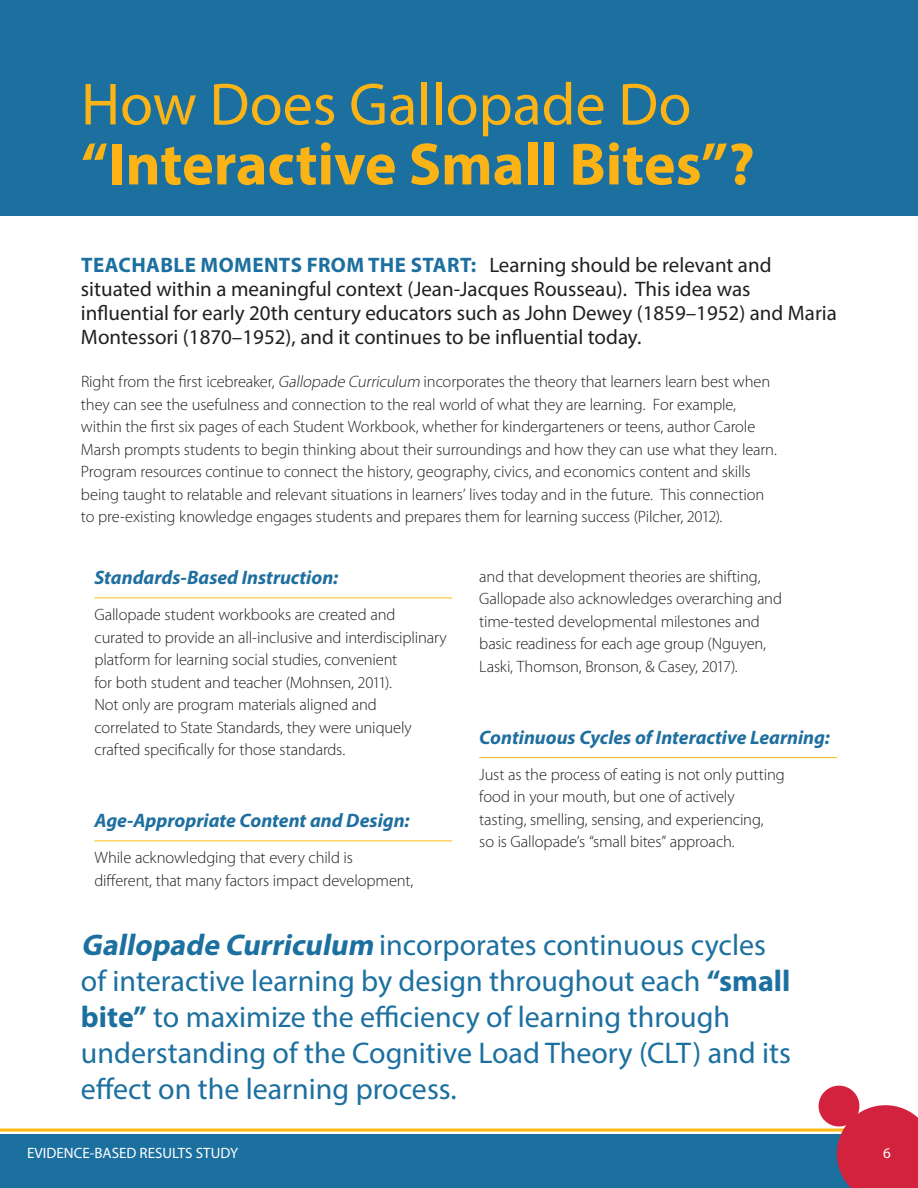
<style>
.page{position:relative;width:918px;height:1188px;background:#fff}
.page>*{position:absolute;margin:0;border:0;box-sizing:border-box;transform-origin:0 0}
.t1{font:700 60px "Myriad Pro";color:#fcb315}
.t2{font:60px "Myriad Pro";color:#fcb315}
.t3{font:30px/36px "Myriad Pro";color:#1c70a0}
.t4{font:21px/24px "Myriad Pro";color:#231f20}
.t5{font:italic 700 19.5px "Myriad Pro";color:#1e6f9f}
.t6{font:300 16.5px/22.5px "Myriad Pro";letter-spacing:-.01em;color:#231f20}
.t7{font:15px "Myriad Pro";color:#fff}
.s1{font-weight:700;color:#1c70a0}
.s2{font-style:italic}
.s3{font-weight:700;font-style:italic}
.s4{font-weight:700}
</style>
<div class="page">
<div style="left:0;top:0;width:918px;height:216px;background:#1b70a0"></div>
<hr style="left:94px;top:598px;width:358px;height:1px;background:#fdb913">
<hr style="left:94px;top:841px;width:358px;height:1px;background:#fdb913">
<hr style="left:479px;top:757px;width:358px;height:1px;background:#fdb913">
<div style="left:0;top:1134px;width:918px;height:54px;background:#1b70a0"></div>
<hr style="left:0;top:1129px;width:918px;height:3px;background:#fdb913">
<svg style="left:837px;top:1105px;width:81px;height:83px;background:#ce2c47"></svg>
<div style="left:819px;top:1086px;width:40px;height:40px;background:#d2223e;border-radius:50%"></div>
<h1 class="t2" style="left:81px;top:67px;width:612px">How Does Gallopade Do</h1>
<h1 class="t1" style="left:81px;top:125px;width:675px">“Interactive Small Bites”?</h1>
<p class="t4" style="left:81px;top:253px;width:758px"><span class="s1">TEACHABLE MOMENTS FROM THE START:</span> Learning should be relevant and situated within a meaningful context (Jean-Jacques Rousseau). This idea was influential for early 20th century educators such as John Dewey (1859–1952) and Maria Montessori (1870–1952), and it continues to be influential today.</p>
<p class="t6" style="left:81px;top:371px;width:697px">Right from the first icebreaker, <span class="s2">Gallopade Curriculum</span> incorporates the theory that learners learn best when they can see the usefulness and connection to the real world of what they are learning. For example, within the first six pages of each Student Workbook, whether for kindergarteners or teens, author Carole Marsh prompts students to begin thinking about their surroundings and how they can use what they learn.<br>Program resources continue to connect the history, geography, civics, and economics content and skills being taught to relatable and relevant situations in learners’ lives today and in the future. This connection to pre-existing knowledge engages students and prepares them for learning success (Pilcher, 2012).</p>
<p class="t5" style="left:94px;top:565px;width:245px">Standards-Based Instruction:</p>
<p class="t6" style="left:94px;top:604px;width:354px">Gallopade student workbooks are created and curated to provide an all-inclusive and interdisciplinary platform for learning social studies, convenient<br>for both student and teacher (Mohnsen, 2011).<br>Not only are program materials aligned and<br>correlated to State Standards, they were uniquely crafted specifically for those standards.</p>
<p class="t5" style="left:94px;top:808px;width:317px">Age-Appropriate Content and Design:</p>
<p class="t6" style="left:94px;top:847px;width:320px">While acknowledging that every child is different, that many factors impact development,</p>
<p class="t6" style="left:479px;top:565px;width:304px">and that development theories are shifting, Gallopade also acknowledges overarching and time-tested developmental milestones and basic readiness for each age group (Nguyen, Laski, Thomson, Bronson, &amp; Casey, 2017).</p>
<p class="t5" style="left:479px;top:725px;width:352px">Continuous Cycles of Interactive Learning:</p>
<p class="t6" style="left:479px;top:763px;width:307px">Just as the process of eating is not only putting food in your mouth, but one of actively tasting, smelling, sensing, and experiencing,<br>so is Gallopade’s “small bites” approach.</p>
<p class="t3" style="left:81px;top:926px;width:711px"><span class="s3">Gallopade Curriculum</span> incorporates continuous cycles of interactive learning by design throughout each <span class="s4">“small bite”</span> to maximize the efficiency of learning through understanding of the Cognitive Load Theory (CLT) and its effect on the learning process.</p>
<p class="t7" style="left:27px;top:1144px;width:213px">EVIDENCE-BASED RESULTS STUDY</p>
<p class="t7" style="left:883px;top:1144px;width:9px">6</p>
</div>
